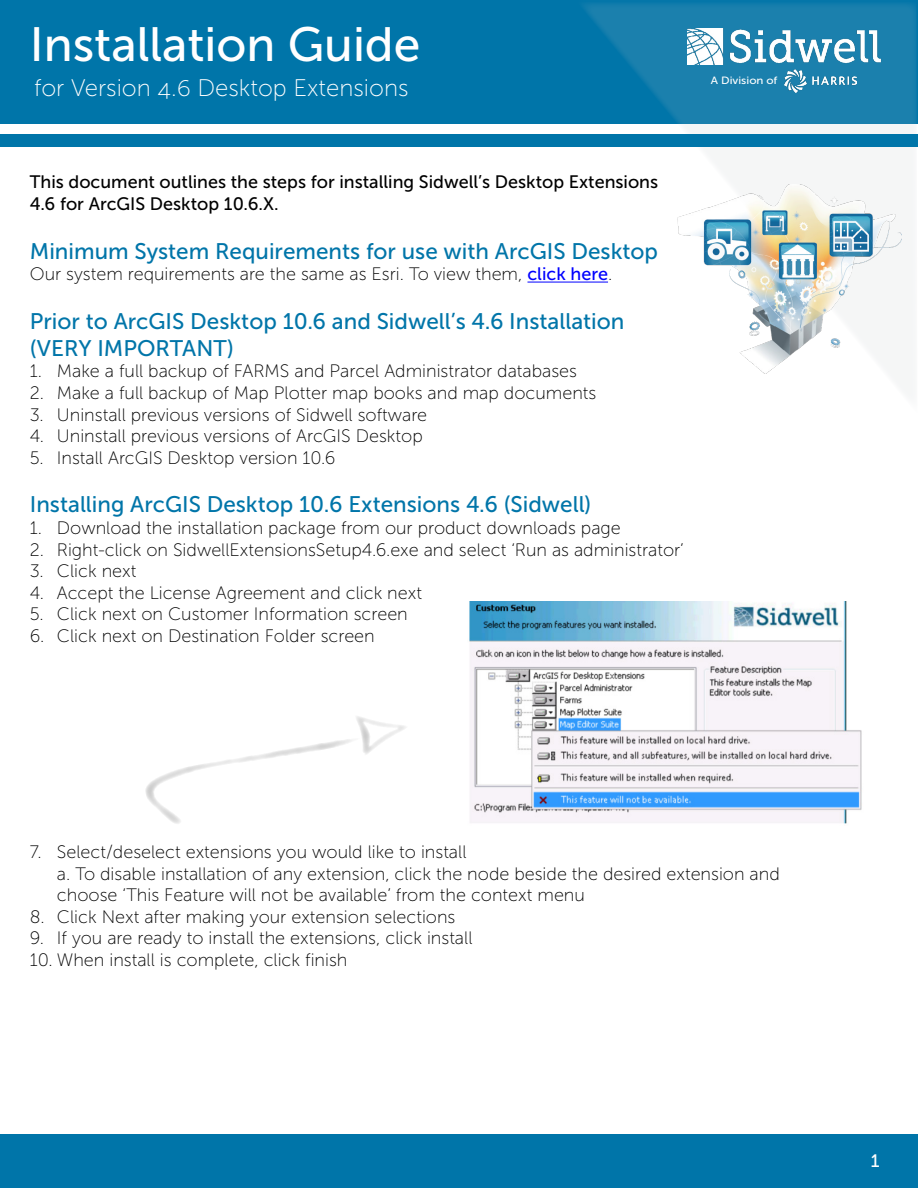
<style>
.page{position:relative;width:918px;height:1188px;background:#fff}
.page>*{position:absolute;margin:0;border:0;box-sizing:border-box;transform-origin:0 0}
.t1{font:48px "Museo Sans 500";color:#fff}
.t2{font:24px "Museo Sans 100";color:#fff}
.t3{font:22.5px/27px "Museo Sans 500";color:#0075a9}
.t4{font:18px/21.6px "Museo Sans 100";color:#000}
.t5{font:18px/21.6px "Museo Sans 500";color:#000}
.t6{font:18px "Museo Sans 500";color:#fff}
.t7{font:10.5px "Museo Sans 500";color:#fff;scale:1.1 1}
.s1{font-family:"Museo Sans 500";color:#00f}
</style>
<div class="page">
<div style="left:0;top:0;width:917px;height:123px;background:#0075a9"></div>
<svg style="left:574px;top:0;width:344px;height:374px"></svg>
<img style="left:688px;top:29px;width:193px;height:36px">
<img style="left:784px;top:69px;width:73px;height:23px">
<div style="left:0;top:134px;width:918px;height:13px;background:#0075a9"></div>
<img style="left:668px;top:184px;width:233px;height:189px">
<div style="left:0;top:1134px;width:917px;height:54px;background:#0075a9"></div>
<hr style="left:527px;top:282px;width:81px;height:1px;background:#00f">
<img style="left:469px;top:602px;width:393px;height:222px">
<img style="left:145px;top:716px;width:261px;height:108px">
<h1 class="t1" style="left:30px;top:18px;width:392px">Installation Guide</h1>
<h2 class="t2" style="left:34px;top:75px;width:376px">for Version 4.6 Desktop Extensions</h2>
<p class="t7" style="left:711px;top:75px;width:62px">A Division of</p>
<p class="t5" style="left:30px;top:172px;width:630px">This document outlines the steps for installing Sidwell’s Desktop Extensions<br>4.6 for ArcGIS Desktop 10.6.X.</p>
<p class="t3" style="left:30px;top:237px;width:630px">Minimum System Requirements for use with ArcGIS Desktop</p>
<p class="t4" style="left:30px;top:263px;width:584px">Our system requirements are the same as Esri. To view them, <span class="s1">click here</span>.</p>
<p class="t3" style="left:30px;top:308px;width:596px">Prior to ArcGIS Desktop 10.6 and Sidwell’s 4.6 Installation (VERY IMPORTANT)</p>
<p class="t4" style="left:30px;top:361px;width:549px">1. Make a full backup of FARMS and Parcel Administrator databases</p>
<p class="t4" style="left:30px;top:382px;width:568px">2. Make a full backup of Map Plotter map books and map documents</p>
<p class="t4" style="left:30px;top:404px;width:399px">3. Uninstall previous versions of Sidwell software</p>
<p class="t4" style="left:30px;top:425px;width:394px">4. Uninstall previous versions of ArcGIS Desktop</p>
<p class="t4" style="left:30px;top:447px;width:307px">5. Install ArcGIS Desktop version 10.6</p>
<p class="t3" style="left:30px;top:491px;width:563px">Installing ArcGIS Desktop 10.6 Extensions 4.6 (Sidwell)</p>
<p class="t4" style="left:30px;top:517px;width:592px">1. Download the installation package from our product downloads page</p>
<p class="t4" style="left:30px;top:539px;width:655px">2. Right-click on SidwellExtensionsSetup4.6.exe and select ‘Run as administrator’</p>
<p class="t4" style="left:30px;top:560px;width:108px">3. Click next</p>
<p class="t4" style="left:30px;top:582px;width:394px">4. Accept the License Agreement and click next</p>
<p class="t4" style="left:30px;top:604px;width:379px">5. Click next on Customer Information screen</p>
<p class="t4" style="left:30px;top:625px;width:346px">6. Click next on Destination Folder screen</p>
<p class="t4" style="left:57px;top:841px;width:724px;text-indent:-27px">7. Select/deselect extensions you would like to install<br>a. To disable installation of any extension, click the node beside the desired extension and choose ‘This Feature will not be available’ from the context menu</p>
<p class="t4" style="left:30px;top:906px;width:427px">8. Click Next after making your extension selections</p>
<p class="t4" style="left:30px;top:928px;width:444px">9. If you are ready to install the extensions, click install</p>
<p class="t4" style="left:30px;top:949px;width:319px">10. When install is complete, click finish</p>
<p class="t6" style="left:871px;top:1151px;width:10px">1</p>
</div>
